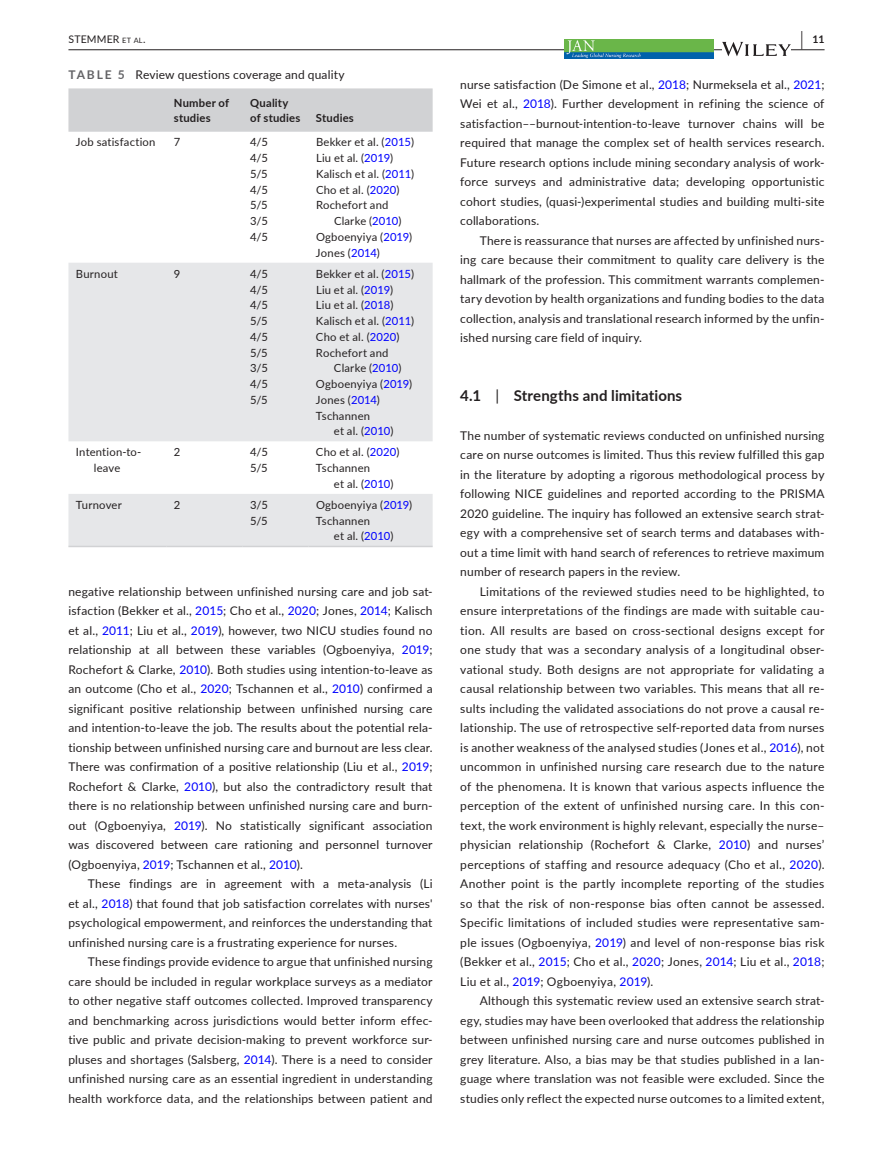
<style>
.page{position:relative;width:893px;height:1174px;background:#fff}
.page>*{position:absolute;margin:0;border:0;box-sizing:border-box;transform-origin:0 0}
.t1{font:700 15px "Lato";letter-spacing:.005em;color:#231f20}
.t2{font:12px/19.5px "Lato";letter-spacing:.015em;color:#231f20;text-align:justify}
.t3{font:11.25px/15.8px "Lato";letter-spacing:.015em;color:#231f20}
.t4{font:700 11.25px/15.8px "Lato";letter-spacing:.02em;color:#231f20}
.t5{font:10.5px "Lato";letter-spacing:.015em;color:#231f20}
.t6{font:700 10.5px "Lato";color:#231f20}
.s1{font-size:7.35px}
.s2{font-size:19.5px}
.s3{font-weight:700;color:#636366}
.s4{color:#00f}
.s5{font-weight:400}
</style>
<div class="page">
<hr style="left:68px;top:49px;width:756px;height:1px;background:#231f20">
<img style="left:565px;top:39px;width:149px;height:20px">
<svg style="left:722px;top:42px;width:69px;height:14px"></svg>
<div style="left:68px;top:88px;width:365px;height:44px;background:#d1d2d4"></div>
<svg style="left:68px;top:263px;width:365px;height:283px;fill:#e6e7e9"></svg>
<hr style="left:68px;top:546px;width:98px;height:1px;background:#d1d2d4">
<hr style="left:166px;top:546px;width:77px;height:1px;background:#d1d2d4">
<hr style="left:243px;top:546px;width:65px;height:1px;background:#d1d2d4">
<hr style="left:308px;top:546px;width:125px;height:1px;background:#d1d2d4">
<p class="t5" style="left:68px;top:31px;width:79px">STEMMER <span class="s1">et al</span>.</p>
<p class="t6" style="left:801px;top:31px;width:25px"><span class="s2">|</span> 11</p>
<p class="t2" style="left:68px;top:64px;width:278px"><span class="s3">TABLE 5</span> Review questions coverage and quality</p>
<p class="t4" style="left:174px;top:94px;width:57px">Number of studies</p>
<p class="t4" style="left:250px;top:94px;width:52px">Quality of studies</p>
<p class="t4" style="left:316px;top:110px;width:39px">Studies</p>
<p class="t3" style="left:76px;top:134px;width:81px">Job satisfaction</p>
<p class="t3" style="left:174px;top:134px;width:8px">7</p>
<p class="t3" style="left:250px;top:134px;width:19px;text-align:justify">4/5<br>4/5<br>5/5<br>4/5<br>5/5<br>3/5<br>4/5</p>
<p class="t3" style="left:316px;top:134px;width:100px">Bekker et al. (<span class="s4">2015</span>)<br>Liu et al. (<span class="s4">2019</span>)<br>Kalisch et al. (<span class="s4">2011</span>)<br>Cho et al. (<span class="s4">2020</span>)<br>Rochefort and</p>
<p class="t3" style="left:316px;top:213px;width:98px;text-indent:18px">Clarke (<span class="s4">2010</span>)<br>Ogboenyiya (<span class="s4">2019</span>)<br>Jones (<span class="s4">2014</span>)</p>
<p class="t3" style="left:76px;top:265px;width:43px">Burnout</p>
<p class="t3" style="left:174px;top:265px;width:8px">9</p>
<p class="t3" style="left:250px;top:265px;width:19px;text-align:justify">4/5<br>4/5<br>4/5<br>5/5<br>4/5<br>5/5<br>3/5<br>4/5<br>5/5</p>
<p class="t3" style="left:316px;top:265px;width:100px">Bekker et al. (<span class="s4">2015</span>)<br>Liu et al. (<span class="s4">2019</span>)<br>Liu et al. (<span class="s4">2018</span>)<br>Kalisch et al. (<span class="s4">2011</span>)<br>Cho et al. (<span class="s4">2020</span>)<br>Rochefort and</p>
<p class="t3" style="left:334px;top:360px;width:69px">Clarke (<span class="s4">2010</span>)</p>
<p class="t3" style="left:316px;top:375px;width:98px">Ogboenyiya (<span class="s4">2019</span>)</p>
<p class="t3" style="left:316px;top:391px;width:65px">Jones (<span class="s4">2014</span>)</p>
<p class="t3" style="left:316px;top:407px;width:56px">Tschannen</p>
<p class="t3" style="left:334px;top:423px;width:61px">et al. (<span class="s4">2010</span>)</p>
<p class="t3" style="left:76px;top:444px;width:67px;text-align:center">Intention-to&shy;leave</p>
<p class="t3" style="left:174px;top:444px;width:8px">2</p>
<p class="t3" style="left:250px;top:444px;width:19px">4/5<br>5/5</p>
<p class="t3" style="left:316px;top:444px;width:85px">Cho et al. (<span class="s4">2020</span>)<br>Tschannen</p>
<p class="t3" style="left:334px;top:475px;width:61px">et al. (<span class="s4">2010</span>)</p>
<p class="t3" style="left:76px;top:496px;width:47px">Turnover</p>
<p class="t3" style="left:174px;top:496px;width:8px">2</p>
<p class="t3" style="left:250px;top:496px;width:19px">3/5<br>5/5</p>
<p class="t3" style="left:316px;top:496px;width:98px">Ogboenyiya (<span class="s4">2019</span>)</p>
<p class="t3" style="left:316px;top:512px;width:56px">Tschannen</p>
<p class="t3" style="left:334px;top:528px;width:61px">et al. (<span class="s4">2010</span>)</p>
<p class="t2" style="left:68px;top:581px;width:366px">negative relationship between unfinished nursing care and job sat&shy;isfaction (Bekker et al., <span class="s4">2015</span>; Cho et al., <span class="s4">2020</span>; Jones, <span class="s4">2014</span>; Kalisch et al., <span class="s4">2011</span>; Liu et al., <span class="s4">2019</span>), however, two NICU studies found no relationship at all between these variables (Ogboenyiya, <span class="s4">2019</span>; Rochefort &amp; Clarke, <span class="s4">2010</span>). Both studies using intention-to-leave as an outcome (Cho et al., <span class="s4">2020</span>; Tschannen et al., <span class="s4">2010</span>) confirmed a significant positive relationship between unfinished nursing care and intention-to-leave the job. The results about the potential rela&shy;tionship between unfinished nursing care and burnout are less clear.<br>There was confirmation of a positive relationship (Liu et al., <span class="s4">2019</span>; Rochefort &amp; Clarke, <span class="s4">2010</span>), but also the contradictory result that there is no relationship between unfinished nursing care and burn&shy;out (Ogboenyiya, <span class="s4">2019</span>). No statistically significant association was discovered between care rationing and personnel turnover (Ogboenyiya, <span class="s4">2019</span>; Tschannen et al., <span class="s4">2010</span>).</p>
<p class="t2" style="left:68px;top:873px;width:366px;text-indent:20px">These findings are in agreement with a meta-analysis (Li et al., <span class="s4">2018</span>) that found that job satisfaction correlates with nurses' psychological empowerment, and reinforces the understanding that unfinished nursing care is a frustrating experience for nurses.</p>
<p class="t2" style="left:68px;top:951px;width:366px;text-indent:20px">These findings provide evidence to argue that unfinished nursing care should be included in regular workplace surveys as a mediator to other negative staff outcomes collected. Improved transparency and benchmarking across jurisdictions would better inform effec&shy;tive public and private decision-making to prevent workforce sur&shy;pluses and shortages (Salsberg, <span class="s4">2014</span>). There is a need to consider unfinished nursing care as an essential ingredient in understanding health workforce data, and the relationships between patient and</p>
<p class="t2" style="left:460px;top:74px;width:366px">nurse satisfaction (De Simone et al., <span class="s4">2018</span>; Nurmeksela et al., <span class="s4">2021</span>; Wei et al., <span class="s4">2018</span>). Further development in refining the science of satisfaction––burnout-intention-to-leave turnover chains will be required that manage the complex set of health services research.<br>Future research options include mining secondary analysis of work&shy;force surveys and administrative data; developing opportunistic cohort studies, (quasi-)experimental studies and building multi-site collaborations.</p>
<p class="t2" style="left:460px;top:230px;width:366px;text-indent:20px">There is reassurance that nurses are affected by unfinished nurs&shy;ing care because their commitment to quality care delivery is the hallmark of the profession. This commitment warrants complemen&shy;tary devotion by health organizations and funding bodies to the data collection, analysis and translational research informed by the unfin&shy;ished nursing care field of inquiry.</p>
<p class="t1" style="left:460px;top:384px;width:223px">4.1 <span class="s5">|</span> Strengths and limitations</p>
<p class="t2" style="left:460px;top:425px;width:366px">The number of systematic reviews conducted on unfinished nursing care on nurse outcomes is limited. Thus this review fulfilled this gap in the literature by adopting a rigorous methodological process by following NICE guidelines and reported according to the PRISMA 2020 guideline. The inquiry has followed an extensive search strat&shy;egy with a comprehensive set of search terms and databases with&shy;out a time limit with hand search of references to retrieve maximum number of research papers in the review.</p>
<p class="t2" style="left:460px;top:581px;width:366px;text-indent:20px">Limitations of the reviewed studies need to be highlighted, to ensure interpretations of the findings are made with suitable cau&shy;tion. All results are based on cross-sectional designs except for one study that was a secondary analysis of a longitudinal obser&shy;vational study. Both designs are not appropriate for validating a causal relationship between two variables. This means that all re&shy;sults including the validated associations do not prove a causal re&shy;lationship. The use of retrospective self-reported data from nurses is another weakness of the analysed studies (Jones et al., <span class="s4">2016</span>), not uncommon in unfinished nursing care research due to the nature of the phenomena. It is known that various aspects influence the perception of the extent of unfinished nursing care. In this con&shy;text, the work environment is highly relevant, especially the nurse– physician relationship (Rochefort &amp; Clarke, <span class="s4">2010</span>) and nurses’ perceptions of staffing and resource adequacy (Cho et al., <span class="s4">2020</span>).<br>Another point is the partly incomplete reporting of the studies so that the risk of non-response bias often cannot be assessed.<br>Specific limitations of included studies were representative sam&shy;ple issues (Ogboenyiya, <span class="s4">2019</span>) and level of non-response bias risk (Bekker et al., <span class="s4">2015</span>; Cho et al., <span class="s4">2020</span>; Jones, <span class="s4">2014</span>; Liu et al., <span class="s4">2018</span>; Liu et al., <span class="s4">2019</span>; Ogboenyiya, <span class="s4">2019</span>).</p>
<p class="t2" style="left:460px;top:990px;width:366px;text-indent:20px">Although this systematic review used an extensive search strat&shy;egy, studies may have been overlooked that address the relationship between unfinished nursing care and nurse outcomes published in grey literature. Also, a bias may be that studies published in a lan&shy;guage where translation was not feasible were excluded. Since the studies only reflect the expected nurse outcomes to a limited extent,</p>
</div>
